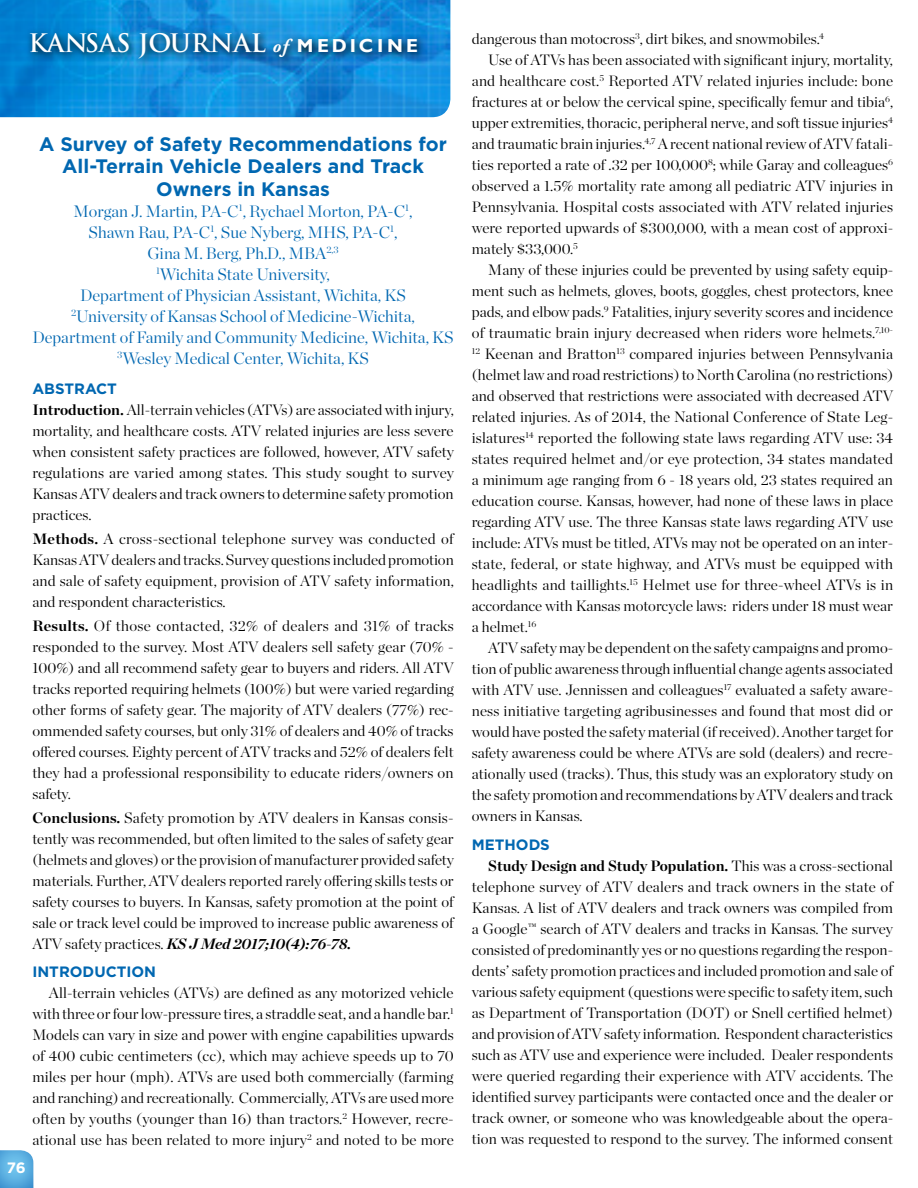
<style>
.page{position:relative;width:918px;height:1188px;background:#fff}
.page>*{position:absolute;margin:0;border:0;box-sizing:border-box;transform-origin:0 0}
.t1{font:700 24.9px "Trajan Pro";color:#fff}
.t2{font:700 19.5px/22.5px "Gotham";color:#0067b1;text-align:center}
.t3{font:300 16.5px "Chronicle Display";color:#0067b1}
.t4{font:300 15px/21px "Chronicle Display";color:#000;text-align:justify}
.t5{font:700 15px "Gotham";color:#0067b1}
.t6{font:700 15px "Gotham";color:#fff}
.s1{font-family:"Adobe Garamond Pro";font-style:italic;font-size:18.75px}
.s2{font-family:"Gill Sans";font-size:18.75px}
.s3{font-weight:700}
.s4{font-weight:700;font-style:italic}
</style>
<div class="page">
<img style="left:0;top:0;width:450px;height:117px">
<svg style="left:0;top:1150px;width:34px;height:38px"></svg>
<svg style="left:26px;top:27px;width:402px;height:41px"></svg>
<p class="t1" style="left:28px;top:28px;width:391px">KANSAS JOURNAL <span class="s1">of</span> <span class="s2">M EDIC I N E</span></p>
<p class="t2" style="left:39px;top:132px;width:409px">A Survey of Safety Recommendations for<br>All-Terrain Vehicle Dealers and Track</p>
<p class="t2" style="left:156px;top:177px;width:175px">Owners in Kansas</p>
<p class="t3" style="left:74px;top:198px;width:340px">Morgan J. Martin, PA-C<sup>1</sup>, Rychael Morton, PA-C<sup>1</sup>,</p>
<p class="t3" style="left:89px;top:219px;width:310px">Shawn Rau, PA-C<sup>1</sup>, Sue Nyberg, MHS, PA-C<sup>1</sup>,</p>
<p class="t3" style="left:147px;top:240px;width:193px">Gina M. Berg, Ph.D., MBA<sup>2,3</sup></p>
<p class="t3" style="left:156px;top:261px;width:176px"><sup>1</sup>Wichita State University,</p>
<p class="t3" style="left:80px;top:282px;width:327px">Department of Physician Assistant, Wichita, KS</p>
<p class="t3" style="left:71px;top:303px;width:346px"><sup>2</sup>University of Kansas School of Medicine-Wichita,</p>
<p class="t3" style="left:32px;top:324px;width:423px">Department of Family and Community Medicine, Wichita, KS</p>
<p class="t3" style="left:117px;top:345px;width:253px"><sup>3</sup>Wesley Medical Center, Wichita, KS</p>
<p class="t5" style="left:32px;top:379px;width:86px">ABSTRACT</p>
<p class="t4" style="left:32px;top:398px;width:423px"><span class="s3">Introduction.</span> All-terrain vehicles (ATVs) are associated with injury, mortality, and healthcare costs. ATV related injuries are less severe when consistent safety practices are followed, however, ATV safety regulations are varied among states. This study sought to survey Kansas ATV dealers and track owners to determine safety promotion practices.</p>
<p class="t4" style="left:32px;top:527px;width:423px"><span class="s3">Methods.</span> A cross-sectional telephone survey was conducted of Kansas ATV dealers and tracks. Survey questions included promotion and sale of safety equipment, provision of ATV safety information, and respondent characteristics.</p>
<p class="t4" style="left:32px;top:614px;width:423px"><span class="s3">Results.</span> Of those contacted, 32% of dealers and 31% of tracks responded to the survey. Most ATV dealers sell safety gear (70% - 100%) and all recommend safety gear to buyers and riders. All ATV tracks reported requiring helmets (100%) but were varied regarding other forms of safety gear. The majority of ATV dealers (77%) rec&shy;ommended safety courses, but only 31% of dealers and 40% of tracks offered courses. Eighty percent of ATV tracks and 52% of dealers felt they had a professional responsibility to educate riders/owners on safety.</p>
<p class="t4" style="left:32px;top:806px;width:423px"><span class="s3">Conclusions.</span> Safety promotion by ATV dealers in Kansas consis&shy;tently was recommended, but often limited to the sales of safety gear (helmets and gloves) or the provision of manufacturer provided safety materials. Further, ATV dealers reported rarely offering skills tests or safety courses to buyers. In Kansas, safety promotion at the point of sale or track level could be improved to increase public awareness of ATV safety practices. <span class="s4">KS J Med 2017;10(4):76-78.</span></p>
<p class="t5" style="left:32px;top:962px;width:125px">INTRODUCTION</p>
<p class="t4" style="left:32px;top:981px;width:423px;text-indent:16px">All-terrain vehicles (ATVs) are defined as any motorized vehicle with three or four low-pressure tires, a straddle seat, and a handle bar.<sup>1<br></sup>Models can vary in size and power with engine capabilities upwards of 400 cubic centimeters (cc), which may achieve speeds up to 70 miles per hour (mph). ATVs are used both commercially (farming and ranching) and recreationally. Commercially, ATVs are used more often by youths (younger than 16) than tractors.<sup>2</sup> However, recre&shy;ational use has been related to more injury<sup>2</sup> and noted to be more</p>
<p class="t6" style="left:7px;top:1158px;width:21px">76</p>
<p class="t4" style="left:472px;top:28px;width:354px">dangerous than motocross<sup>3</sup>, dirt bikes, and snowmobiles.<sup>4</sup></p>
<p class="t4" style="left:472px;top:49px;width:423px;text-indent:16px">Use of ATVs has been associated with significant injury, mortality, and healthcare cost.<sup>5</sup> Reported ATV related injuries include: bone fractures at or below the cervical spine, specifically femur and tibia<sup>6</sup>, upper extremities, thoracic, peripheral nerve, and soft tissue injuries<sup>4 </sup>and traumatic brain injuries.<sup>4,7</sup> A recent national review of ATV fatali&shy;ties reported a rate of .32 per 100,000<sup>8</sup>; while Garay and colleagues<sup>6 </sup>observed a 1.5% mortality rate among all pediatric ATV injuries in Pennsylvania. Hospital costs associated with ATV related injuries were reported upwards of $300,000, with a mean cost of approxi&shy;mately $33,000.<sup>5</sup></p>
<p class="t4" style="left:472px;top:259px;width:423px;text-indent:16px">Many of these injuries could be prevented by using safety equip&shy;ment such as helmets, gloves, boots, goggles, chest protectors, knee pads, and elbow pads.<sup>9</sup> Fatalities, injury severity scores and incidence of traumatic brain injury decreased when riders wore helmets.<sup>7,10- 12</sup> Keenan and Bratton<sup>13</sup> compared injuries between Pennsylvania (helmet law and road restrictions) to North Carolina (no restrictions) and observed that restrictions were associated with decreased ATV related injuries. As of 2014, the National Conference of State Leg&shy;islatures<sup>14</sup> reported the following state laws regarding ATV use: 34 states required helmet and/or eye protection, 34 states mandated a minimum age ranging from 6 - 18 years old, 23 states required an education course. Kansas, however, had none of these laws in place regarding ATV use. The three Kansas state laws regarding ATV use include: ATVs must be titled, ATVs may not be operated on an inter&shy;state, federal, or state highway, and ATVs must be equipped with headlights and taillights.<sup>15</sup> Helmet use for three-wheel ATVs is in accordance with Kansas motorcycle laws: riders under 18 must wear a helmet.<sup>16</sup></p>
<p class="t4" style="left:472px;top:637px;width:423px;text-indent:16px">ATV safety may be dependent on the safety campaigns and promo&shy;tion of public awareness through influential change agents associated with ATV use. Jennissen and colleagues<sup>17</sup> evaluated a safety aware&shy;ness initiative targeting agribusinesses and found that most did or would have posted the safety material (if received). Another target for safety awareness could be where ATVs are sold (dealers) and recre&shy;ationally used (tracks). Thus, this study was an exploratory study on the safety promotion and recommendations by ATV dealers and track owners in Kansas.</p>
<p class="t5" style="left:472px;top:835px;width:80px">METHODS</p>
<p class="t4" style="left:472px;top:854px;width:423px;text-indent:16px"><span class="s3">Study Design and Study Population.</span> This was a cross-sectional telephone survey of ATV dealers and track owners in the state of Kansas. A list of ATV dealers and track owners was compiled from a Google™ search of ATV dealers and tracks in Kansas. The survey consisted of predominantly yes or no questions regarding the respon&shy;dents’ safety promotion practices and included promotion and sale of various safety equipment (questions were specific to safety item, such as Department of Transportation (DOT) or Snell certified helmet) and provision of ATV safety information. Respondent characteristics such as ATV use and experience were included. Dealer respondents were queried regarding their experience with ATV accidents. The identified survey participants were contacted once and the dealer or track owner, or someone who was knowledgeable about the opera&shy;tion was requested to respond to the survey. The informed consent</p>
</div>
